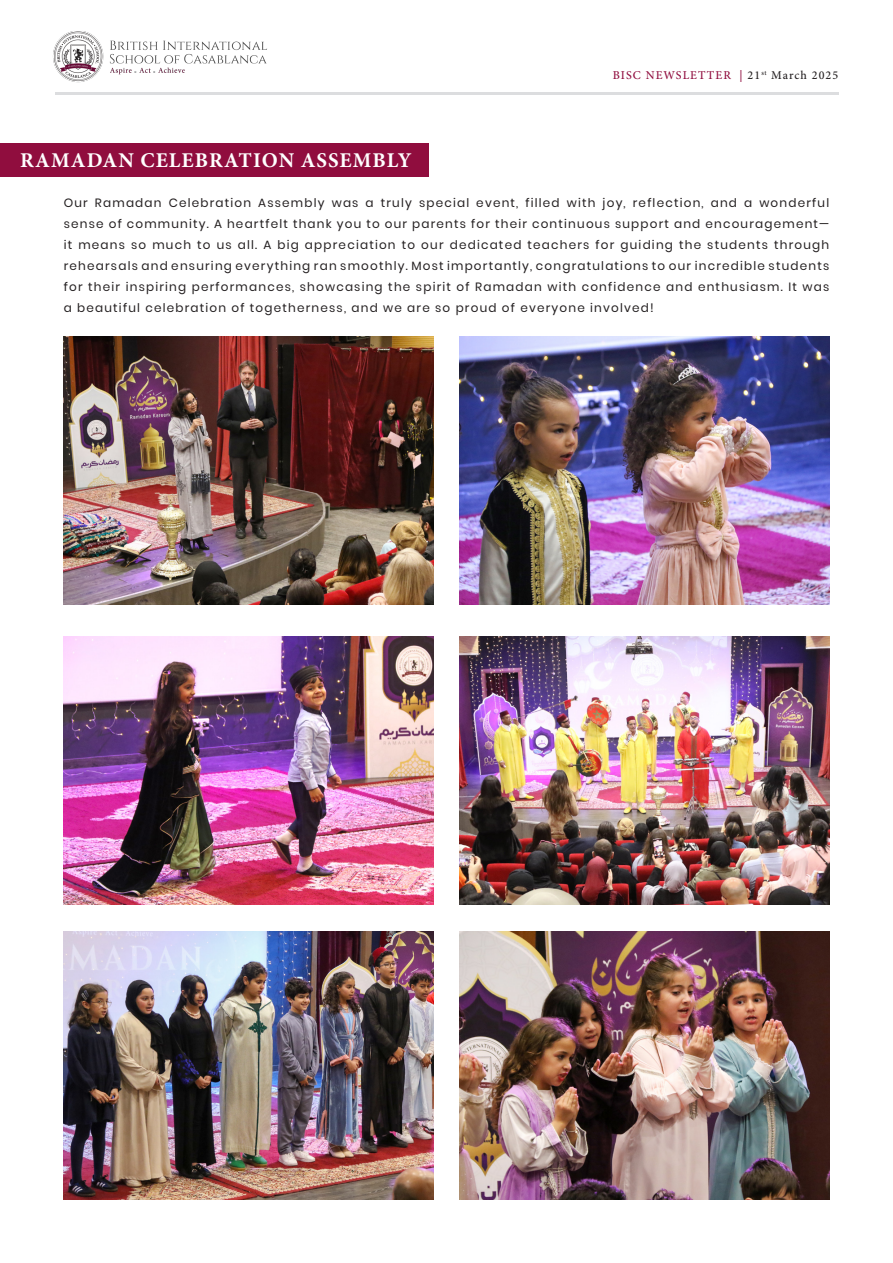
<style>
.page{position:relative;width:893px;height:1263px;background:#fff}
.page>*{position:absolute;margin:0;border:0;box-sizing:border-box;transform-origin:0 0}
.t1{font:700 21px "Minion Pro";letter-spacing:.05em;color:#fff}
.t2{font:12px/21px "Poppins";letter-spacing:.1em;color:#231f20;text-align:justify}
.t3{font:500 12px "Minion Pro";letter-spacing:.09em;color:#900d3e}
.s1{color:#231f20}
</style>
<div class="page">
<img style="left:53px;top:31px;width:214px;height:52px">
<hr style="left:55px;top:92px;width:783px;height:3px;background:#dcdddf">
<div style="left:0;top:143px;width:428px;height:34px;background:#900d3e"></div>
<img style="left:459px;top:336px;width:370px;height:268px">
<img style="left:459px;top:637px;width:370px;height:267px">
<img style="left:459px;top:931px;width:370px;height:268px">
<img style="left:64px;top:336px;width:370px;height:268px">
<img style="left:64px;top:637px;width:370px;height:267px">
<img style="left:64px;top:931px;width:370px;height:268px">
<p class="t3" style="left:613px;top:67px;width:227px">BISC NEWSLETTER | <span class="s1">21</span><sup>st</sup> <span class="s1">March 2025</span></p>
<p class="t1" style="left:20px;top:146px;width:393px">RAMADAN CELEBRATION ASSEMBLY</p>
<p class="t2" style="left:64px;top:192px;width:767px">Our Ramadan Celebration Assembly was a truly special event, filled with joy, reflection, and a wonderful sense of community. A heartfelt thank you to our parents for their continuous support and encouragement— it means so much to us all. A big appreciation to our dedicated teachers for guiding the students through rehearsals and ensuring everything ran smoothly. Most importantly, congratulations to our incredible students for their inspiring performances, showcasing the spirit of Ramadan with confidence and enthusiasm. It was a beautiful celebration of togetherness, and we are so proud of everyone involved!</p>
</div>
